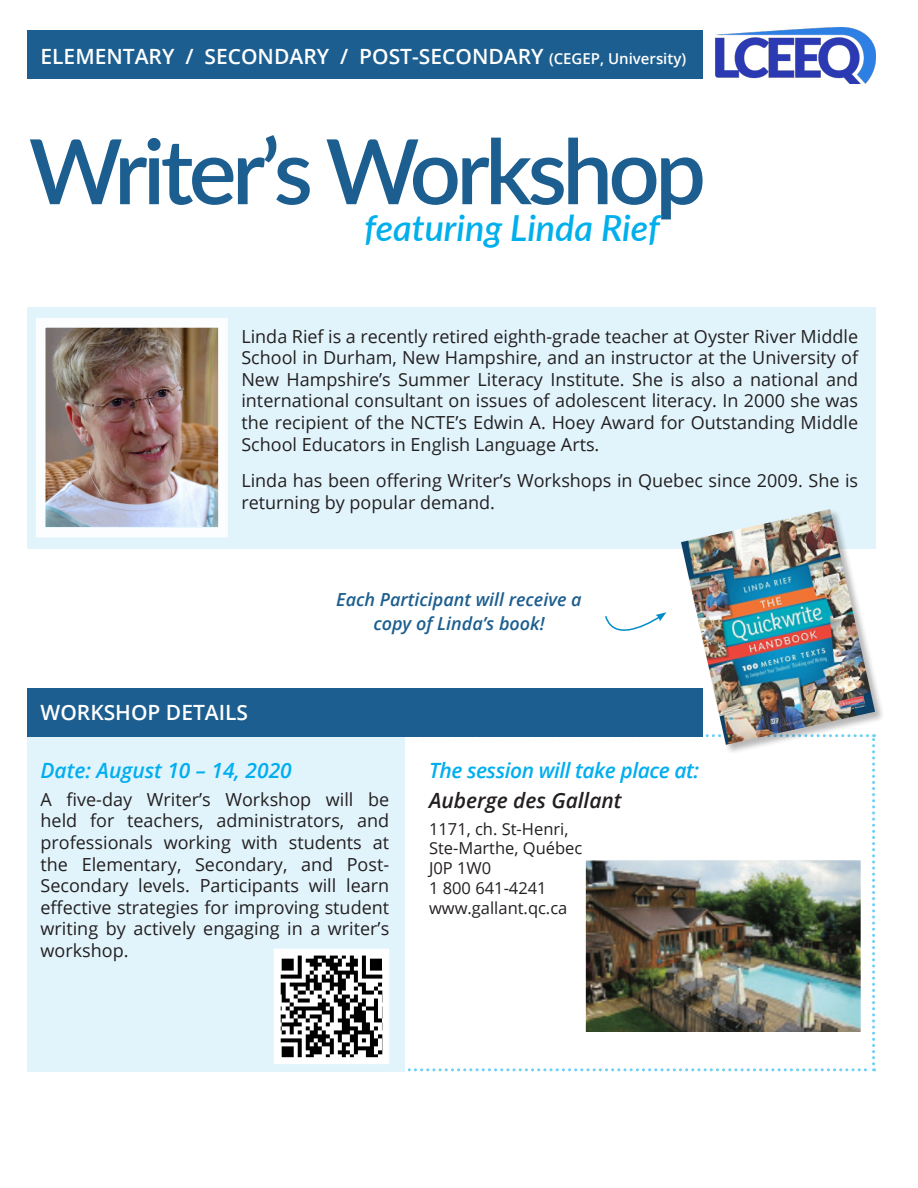
<style>
.page{position:relative;width:918px;height:1188px;background:#fff}
.page>*{position:absolute;margin:0;border:0;box-sizing:border-box;transform-origin:0 0}
.t1{font:600 90px "Lato";letter-spacing:-.05em;color:#1c5e8f}
.t2{font:italic 600 36px "Lato";color:#00afec}
.t3{font:600 21px "Open Sans";color:#fff}
.Text{font:italic 600 21px "Open Sans";letter-spacing:-.02em;color:#00aeef}
.Text-2{font:italic 600 21px "Open Sans";color:#00aeef}
.Text-3{font:italic 600 21px "Open Sans";color:#231f20}
.Text-4{font:18px/21.6px "Open Sans";color:#231f20;text-align:justify}
.t4{font:italic 600 18px/24px "Open Sans";color:#1c5e8f;text-align:center}
.Text-5{font:16.5px "Open Sans";color:#231f20}
.s1{font-size:15px}
</style>
<div class="page">
<div style="left:27px;top:307px;width:848px;height:242px;background:#e1f4fc"></div>
<svg style="left:405px;top:737px;width:470px;height:334px"></svg>
<div style="left:27px;top:729px;width:378px;height:342px;background:#e1f4fc"></div>
<div style="left:27px;top:30px;width:675px;height:49px;background:#1c5e8f"></div>
<img style="left:716px;top:27px;width:159px;height:57px">
<svg style="left:605px;top:612px;width:61px;height:19px"></svg>
<img style="left:47px;top:329px;width:170px;height:197px">
<div style="left:36px;top:318px;width:192px;height:219px;border:10px solid #fbfdfe"></div>
<img style="left:572px;top:847px;width:302px;height:207px">
<div style="left:681px;top:509px;width:204px;height:246px;background:#231f20;opacity:.32"></div>
<img style="left:681px;top:509px;width:194px;height:236px">
<div style="left:27px;top:689px;width:675px;height:48px;background:#1c5e8f"></div>
<img style="left:282px;top:957px;width:99px;height:99px">
<div style="left:274px;top:949px;width:115px;height:115px;border:7px solid #fff"></div>
<p class="t3" style="left:41px;top:42px;width:647px">ELEMENTARY / SECONDARY / POST-SECONDARY <span class="s1">(CEGEP, University)</span></p>
<p class="t1" style="left:29px;top:106px;width:679px">Writer’s Workshop</p>
<p class="t2" style="left:365px;top:201px;width:297px">featuring Linda Rief</p>
<p class="Text-4" style="left:241px;top:325px;width:618px">Linda Rief is a recently retired eighth-grade teacher at Oyster River Middle School in Durham, New Hampshire, and an instructor at the University of New Hampshire’s Summer Literacy Institute. She is also a national and international consultant on issues of adolescent literacy. In 2000 she was the recipient of the NCTE’s Edwin A. Hoey Award for Outstanding Middle School Educators in English Language Arts.</p>
<p class="Text-4" style="left:241px;top:469px;width:618px">Linda has been offering Writer’s Workshops in Quebec since 2009. She is returning by popular demand.</p>
<p class="t3" style="left:41px;top:698px;width:209px">WORKSHOP DETAILS</p>
<p class="t4" style="left:336px;top:587px;width:247px">Each Participant will receive a copy of Linda’s book!</p>
<p class="Text-2" style="left:41px;top:756px;width:253px">Date: August 10 – 14, 2020</p>
<p class="Text" style="left:429px;top:756px;width:272px">The session will take place at:</p>
<p class="Text-3" style="left:429px;top:786px;width:194px">Auberge des Gallant</p>
<p class="Text-5" style="left:429px;top:817px;width:141px">1171, ch. St-Henri,</p>
<p class="Text-5" style="left:429px;top:837px;width:155px">Ste-Marthe, Québec</p>
<p class="Text-5" style="left:429px;top:857px;width:64px">J0P 1W0</p>
<p class="Text-5" style="left:429px;top:877px;width:119px">1 800 641-4241</p>
<p class="Text-5" style="left:429px;top:896px;width:140px">www.gallant.qc.ca</p>
<p class="Text-4" style="left:41px;top:788px;width:350px">A five-day Writer’s Workshop will be held for teachers, administrators, and professionals working with students at the Elementary, Secondary, and Post-Secondary levels. Participants will learn effective strategies for improving student writing by actively engaging in a writer’s workshop.</p>
</div>
